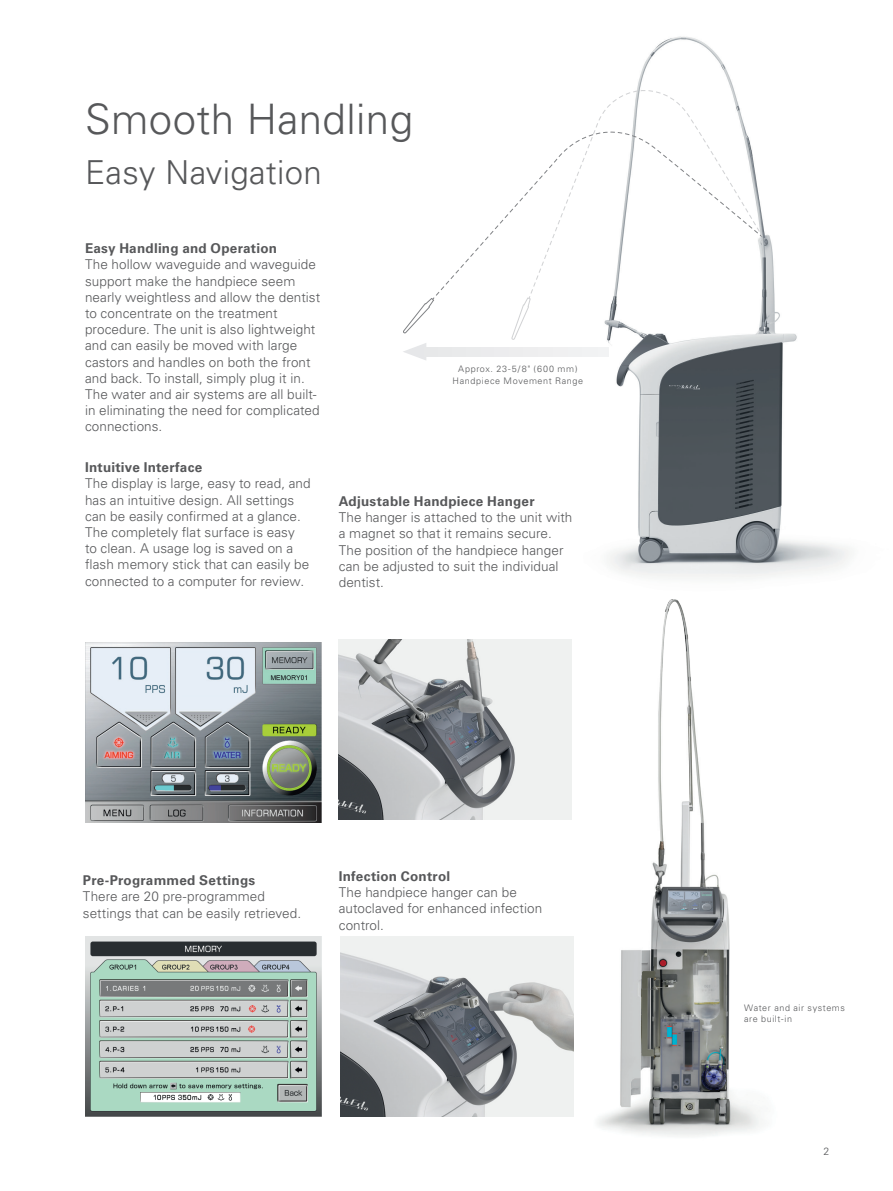
<style>
.page{position:relative;width:893px;height:1191px;background:#fff}
.page>*{position:absolute;margin:0;border:0;box-sizing:border-box;transform-origin:0 0}
.t1{font:300 42px "Univers";letter-spacing:.01em;color:#57585a}
.t2{font:300 33px "Univers";letter-spacing:.01em;color:#57585a}
.t3{font:300 13.5px/16.2px "Univers";letter-spacing:.005em;color:#57585a}
.t4{font:700 13.5px "Univers";letter-spacing:.015em;color:#57585a}
.t5{font:300 10.5px "Univers";color:#57585a}
.t6{font:300 9px/12.3px "Univers";letter-spacing:.07em;color:#57585a;text-align:center}
</style>
<div class="page">
<img style="left:609px;top:36px;width:241px;height:542px">
<svg style="left:403px;top:79px;width:358px;height:281px"></svg>
<div style="left:423px;top:347px;width:185px;height:9px;background:#ededee"></div>
<img style="left:598px;top:599px;width:161px;height:537px">
<img style="left:85px;top:642px;width:237px;height:180px">
<img style="left:85px;top:937px;width:237px;height:180px">
<img style="left:341px;top:937px;width:232px;height:180px">
<img style="left:339px;top:639px;width:232px;height:180px">
<h1 class="t1" style="left:85px;top:94px;width:329px">Smooth Handling</h1>
<h2 class="t2" style="left:85px;top:152px;width:238px">Easy Navigation</h2>
<p class="t4" style="left:85px;top:240px;width:193px">Easy Handling and Operation</p>
<p class="t3" style="left:85px;top:256px;width:237px">The hollow waveguide and waveguide support make the handpiece seem nearly weightless and allow the dentist to concentrate on the treatment procedure. The unit is also lightweight and can easily be moved with large castors and handles on both the front and back. To install, simply plug it in.<br>The water and air systems are all built&shy;in eliminating the need for complicated connections.</p>
<p class="t4" style="left:85px;top:459px;width:119px">Intuitive Interface</p>
<p class="t3" style="left:85px;top:475px;width:227px">The display is large, easy to read, and has an intuitive design. All settings can be easily confirmed at a glance.<br>The completely flat surface is easy<br>to clean. A usage log is saved on a flash memory stick that can easily be connected to a computer for review.</p>
<p class="t6" style="left:452px;top:362px;width:132px">Approx. 23-5/8" (600 mm)<br>Handpiece Movement Range</p>
<p class="t4" style="left:339px;top:493px;width:197px">Adjustable Handpiece Hanger</p>
<p class="t3" style="left:339px;top:509px;width:235px">The hanger is attached to the unit with a magnet so that it remains secure.<br>The position of the handpiece hanger can be adjusted to suit the individual dentist.</p>
<p class="t4" style="left:83px;top:872px;width:174px">Pre-Programmed Settings</p>
<p class="t3" style="left:83px;top:888px;width:220px">There are 20 pre-programmed settings that can be easily retrieved.</p>
<p class="t4" style="left:339px;top:868px;width:113px">Infection Control</p>
<p class="t3" style="left:339px;top:884px;width:205px">The handpiece hanger can be autoclaved for enhanced infection control.</p>
<p class="t6" style="left:744px;top:1002px;width:102px;line-height:10.8px;text-align:left">Water and air systems are built-in</p>
<p class="t5" style="left:823px;top:1144px;width:7px">2</p>
</div>
